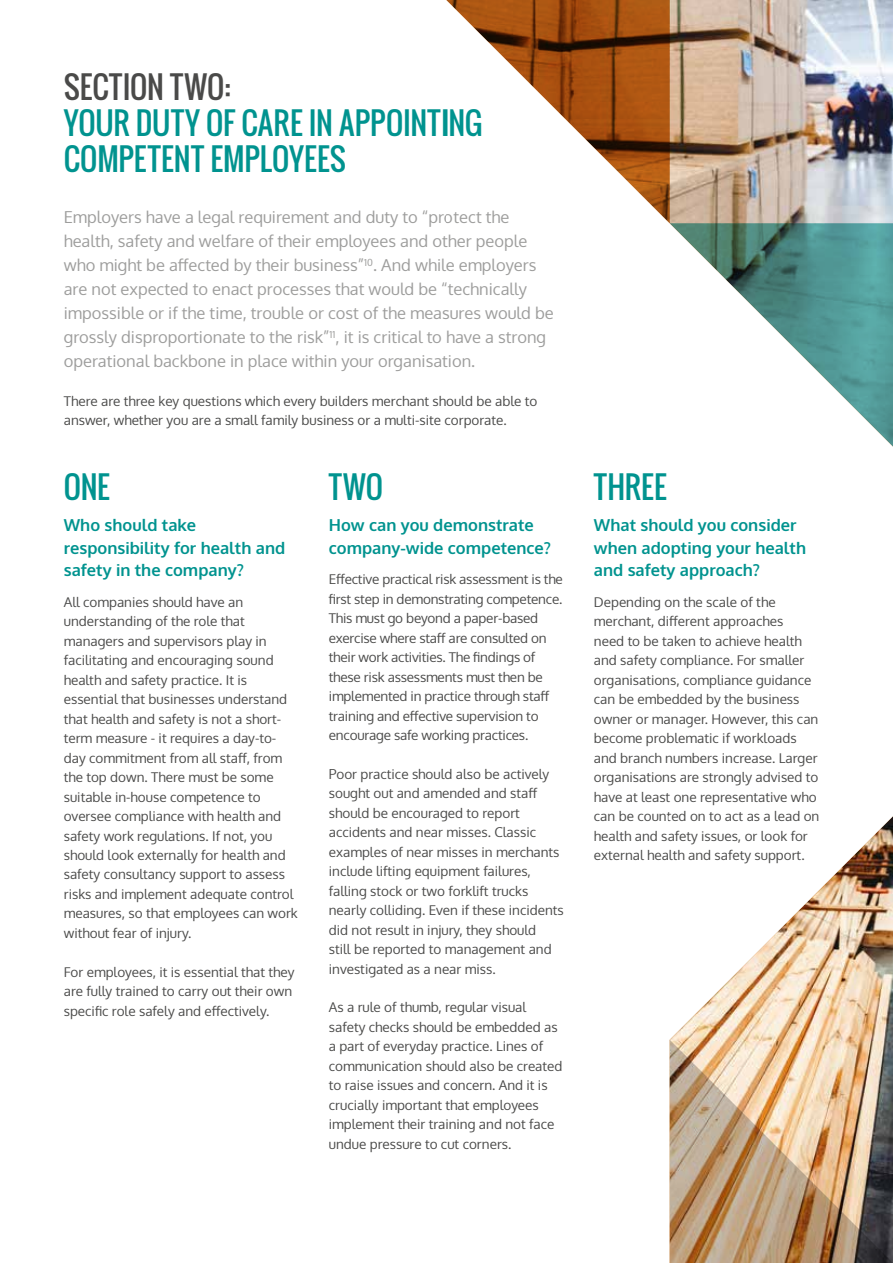
<style>
.page{position:relative;width:893px;height:1263px;background:#fff}
.page>*{position:absolute;margin:0;border:0;box-sizing:border-box;transform-origin:0 0}
.t1{font:30px/36px "Oswald";letter-spacing:.005em;color:#00938f}
.t2{font:30px "Oswald";color:#4a4a49}
.t3{font:16.5px/24px "Oxygen";color:#9d9d9c}
.t4{font:700 16.5px/22.5px "Oxygen";color:#00938f}
.t5{font:13.5px/19.5px "Oxygen";color:#4a4a49}
</style>
<div class="page">
<img style="left:669px;top:0;width:224px;height:224px">
<svg style="left:670px;top:223px;width:223px;height:223px"></svg>
<svg style="left:446px;top:0;width:224px;height:223px"></svg>
<img style="left:670px;top:816px;width:223px;height:224px">
<img style="left:670px;top:1040px;width:223px;height:223px">
<h1 class="t2" style="left:64px;top:64px;width:168px">SECTION TWO:</h1>
<h1 class="t1" style="left:64px;top:105px;width:420px">YOUR DUTY OF CARE IN APPOINTING<br>COMPETENT EMPLOYEES</h1>
<p class="t3" style="left:64px;top:205px;width:491px">Employers have a legal requirement and duty to “protect the health, safety and welfare of their employees and other people who might be affected by their business”<sup>10</sup>. And while employers are not expected to enact processes that would be “technically impossible or if the time, trouble or cost of the measures would be grossly disproportionate to the risk”<sup>11</sup>, it is critical to have a strong operational backbone in place within your organisation.</p>
<p class="t5" style="left:64px;top:391px;width:475px">There are three key questions which every builders merchant should be able to answer, whether you are a small family business or a multi-site corporate.</p>
<h1 class="t1" style="left:64px;top:469px;width:48px">ONE</h1>
<p class="t4" style="left:64px;top:515px;width:223px">Who should take responsibility for health and safety in the company?</p>
<p class="t5" style="left:64px;top:592px;width:235px">All companies should have an understanding of the role that managers and supervisors play in facilitating and encouraging sound health and safety practice. It is essential that businesses understand that health and safety is not a short&shy;term measure - it requires a day-to&shy;day commitment from all staff, from the top down. There must be some suitable in-house competence to oversee compliance with health and safety work regulations. If not, you should look externally for health and safety consultancy support to assess risks and implement adequate control measures, so that employees can work without fear of injury.</p>
<p class="t5" style="left:64px;top:962px;width:232px">For employees, it is essential that they are fully trained to carry out their own specific role safely and effectively.</p>
<h1 class="t1" style="left:329px;top:469px;width:56px">TWO</h1>
<p class="t4" style="left:329px;top:515px;width:224px">How can you demonstrate company-wide competence?</p>
<p class="t5" style="left:329px;top:569px;width:236px">Effective practical risk assessment is the first step in demonstrating competence.<br>This must go beyond a paper-based exercise where staff are consulted on their work activities. The findings of these risk assessments must then be implemented in practice through staff training and effective supervision to encourage safe working practices.</p>
<p class="t5" style="left:329px;top:764px;width:236px">Poor practice should also be actively sought out and amended and staff should be encouraged to report accidents and near misses. Classic examples of near misses in merchants include lifting equipment failures, falling stock or two forklift trucks nearly colliding. Even if these incidents did not result in injury, they should<br>still be reported to management and investigated as a near miss.</p>
<p class="t5" style="left:329px;top:998px;width:235px">As a rule of thumb, regular visual safety checks should be embedded as a part of everyday practice. Lines of communication should also be created to raise issues and concern. And it is crucially important that employees implement their training and not face undue pressure to cut corners.</p>
<h1 class="t1" style="left:594px;top:469px;width:74px">THREE</h1>
<p class="t4" style="left:594px;top:515px;width:214px">What should you consider when adopting your health and safety approach?</p>
<p class="t5" style="left:594px;top:592px;width:227px">Depending on the scale of the merchant, different approaches<br>need to be taken to achieve health and safety compliance. For smaller organisations, compliance guidance can be embedded by the business owner or manager. However, this can become problematic if workloads and branch numbers increase. Larger organisations are strongly advised to have at least one representative who can be counted on to act as a lead on health and safety issues, or look for external health and safety support.</p>
</div>
